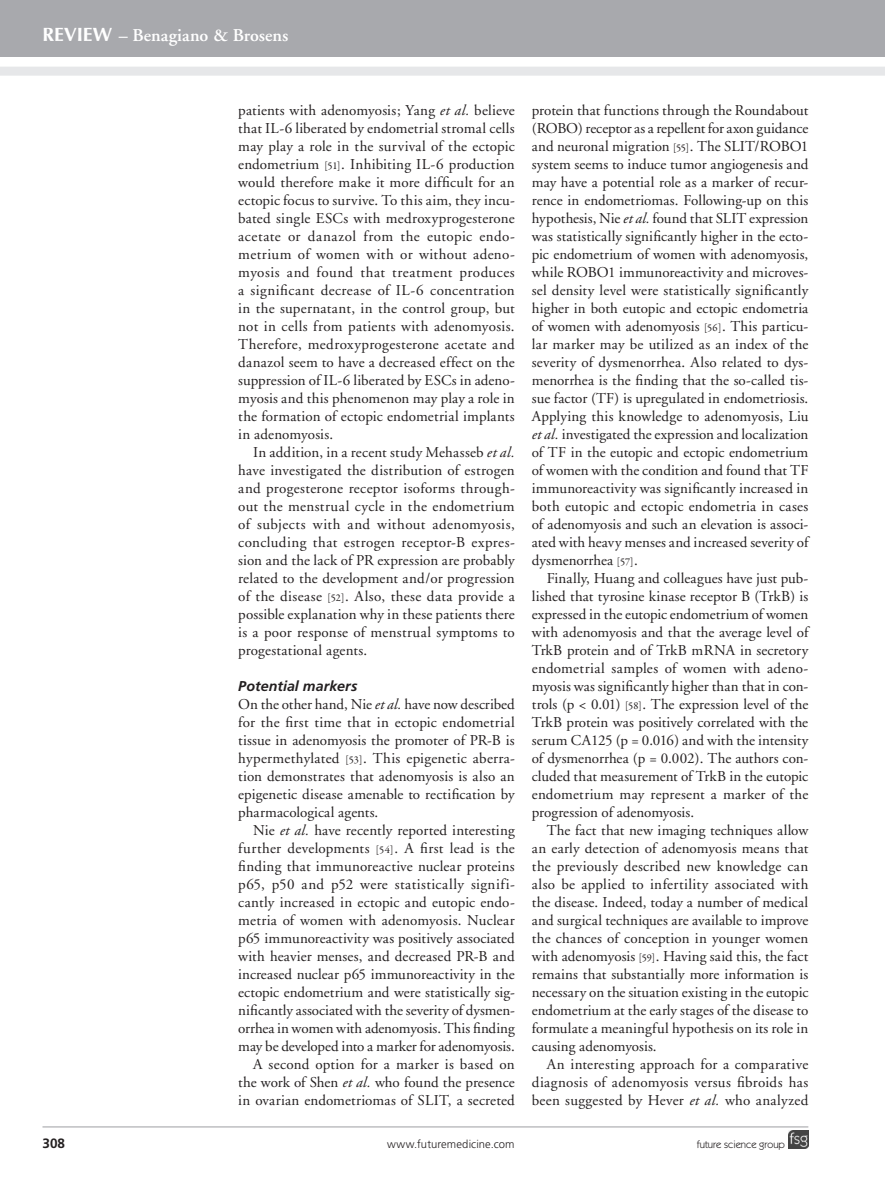
<style>
.page{position:relative;width:885px;height:1191px;background:#fff}
.page>*{position:absolute;margin:0;border:0;box-sizing:border-box;transform-origin:0 0}
.t1{font:30px "Iris UPC Bold";color:#fff}
.t2{font:600 18px "Adobe Garamond";letter-spacing:.005em;color:#fff}
.bodyindent{font:15px/18px "Adobe Garamond";letter-spacing:.005em;color:#231f20;text-align:justify}
.bodyfirst{font:15px/18px "Adobe Garamond";letter-spacing:.01em;color:#231f20;text-align:justify}
.crosshead2{font:italic 700 14.25px "Frutiger";letter-spacing:.005em;color:#231f20}
.t3{font:700 13.5px "Frutiger";color:#231f20}
.t4{font:300 11.25px "Frutiger";letter-spacing:.01em;color:#231f20}
.t5{font:10.5px "Itc Kabel";color:#231f20}
.s1{font-style:italic}
.s2{font-family:"Garamond Premr Pro";font-size:10.5px}
</style>
<div class="page">
<div style="left:0;top:0;width:884px;height:57px;background:#a8a9ad"></div>
<hr style="left:42px;top:1126px;width:766px;height:1px;background:#a8a9ad">
<div style="left:0;top:67px;width:884px;height:9px;background:#e6e7e9"></div>
<img style="left:788px;top:1130px;width:20px;height:18px">
<hr style="left:884px;top:0;width:1px;height:57px;background:#a8a9ad">
<h1 class="t1" style="left:43px;top:13px;width:24px">Review</h1>
<p class="t2" style="left:119px;top:26px;width:171px">– Benagiano &amp; Brosens</p>
<p class="bodyindent" style="left:238px;top:101px;width:278px">patients with adenomyosis; Yang <span class="s1">et al.</span> believe that IL-6 liberated by endometrial stromal cells may play a role in the survival of the ectopic endometrium <span class="s2">[51]</span>. Inhibiting IL-6 production would therefore make it more difficult for an ectopic focus to survive. To this aim, they incu&shy;bated single ESCs with medroxyprogesterone acetate or danazol from the eutopic endo&shy;metrium of women with or without adeno&shy;myosis and found that treatment produces a significant decrease of IL-6 concentration in the supernatant, in the control group, but not in cells from patients with adenomyosis.<br>Therefore, medroxyprogesterone acetate and danazol seem to have a decreased effect on the suppression of IL-6 liberated by ESCs in adeno&shy;myosis and this phenomenon may play a role in the formation of ectopic endometrial implants in adenomyosis.</p>
<p class="bodyindent" style="left:238px;top:443px;width:278px;text-indent:15px">In addition, in a recent study Mehasseb <span class="s1">et al. </span>have investigated the distribution of estrogen and progesterone receptor isoforms through&shy;out the menstrual cycle in the endometrium of subjects with and without adenomyosis, concluding that estrogen receptor-B expres&shy;sion and the lack of PR expression are probably related to the development and/or progression of the disease <span class="s2">[52]</span>. Also, these data provide a possible explanation why in these patients there is a poor response of menstrual symptoms to progestational agents.</p>
<p class="crosshead2" style="left:238px;top:677px;width:121px">Potential markers</p>
<p class="bodyfirst" style="left:238px;top:695px;width:278px">On the other hand, Nie <span class="s1">et al.</span> have now described for the first time that in ectopic endometrial tissue in adenomyosis the promoter of PR-B is hypermethylated <span class="s2">[53]</span>. This epigenetic aberra&shy;tion demonstrates that adenomyosis is also an epigenetic disease amenable to rectification by pharmacological agents.</p>
<p class="bodyindent" style="left:238px;top:821px;width:278px;text-indent:15px">Nie <span class="s1">et al.</span> have recently reported interesting further developments <span class="s2">[54]</span>. A first lead is the finding that immunoreactive nuclear proteins p65, p50 and p52 were statistically signifi&shy;cantly increased in ectopic and eutopic endo&shy;metria of women with adenomyosis. Nuclear p65 immunoreactivity was positively associated with heavier menses, and decreased PR-B and increased nuclear p65 immunoreactivity in the ectopic endometrium and were statistically sig&shy;nificantly associated with the severity of dysmen&shy;orrhea in women with adenomyosis. This finding may be developed into a marker for adenomyosis.</p>
<p class="bodyindent" style="left:238px;top:1055px;width:278px;text-indent:15px">A second option for a marker is based on the work of Shen <span class="s1">et al.</span> who found the presence in ovarian endometriomas of SLIT, a secreted</p>
<p class="bodyindent" style="left:531px;top:101px;width:278px">protein that functions through the Roundabout (ROBO) receptor as a repellent for axon guidance and neuronal migration <span class="s2">[55]</span>. The SLIT/ROBO1 system seems to induce tumor angiogenesis and may have a potential role as a marker of recur&shy;rence in endometriomas. Following-up on this hypothesis, Nie <span class="s1">et al.</span> found that SLIT expression was statistically significantly higher in the ecto&shy;pic endometrium of women with adenomyosis, while ROBO1 immunoreactivity and microves&shy;sel density level were statistically significantly higher in both eutopic and ectopic endometria of women with adenomyosis <span class="s2">[56]</span>. This particu&shy;lar marker may be utilized as an index of the severity of dysmenorrhea. Also related to dys&shy;menorrhea is the finding that the so-called tis&shy;sue factor (TF) is upregulated in endometriosis.<br>Applying this knowledge to adenomyosis, Liu <span class="s1">et al.</span> investigated the expression and localization of TF in the eutopic and ectopic endometrium of women with the condition and found that TF immunoreactivity was significantly increased in both eutopic and ectopic endometria in cases of adenomyosis and such an elevation is associ&shy;ated with heavy menses and increased severity of dysmenorrhea <span class="s2">[57]</span>.</p>
<p class="bodyindent" style="left:531px;top:569px;width:278px;text-indent:15px">Finally, Huang and colleagues have just pub&shy;lished that tyrosine kinase receptor B (TrkB) is expressed in the eutopic endometrium of women with adenomyosis and that the average level of TrkB protein and of TrkB mRNA in secretory endometrial samples of women with adeno&shy;myosis was significantly higher than that in con&shy;trols (p &lt; 0.01) <span class="s2">[58]</span>. The expression level of the TrkB protein was positively correlated with the serum CA125 (p = 0.016) and with the intensity of dysmenorrhea (p = 0.002). The authors con&shy;cluded that measurement of TrkB in the eutopic endometrium may represent a marker of the progression of adenomyosis.</p>
<p class="bodyindent" style="left:531px;top:821px;width:278px;text-indent:15px">The fact that new imaging techniques allow an early detection of adenomyosis means that the previously described new knowledge can also be applied to infertility associated with the disease. Indeed, today a number of medical and surgical techniques are available to improve the chances of conception in younger women with adenomyosis <span class="s2">[59]</span>. Having said this, the fact remains that substantially more information is necessary on the situation existing in the eutopic endometrium at the early stages of the disease to formulate a meaningful hypothesis on its role in causing adenomyosis.</p>
<p class="bodyindent" style="left:531px;top:1055px;width:278px;text-indent:15px">An interesting approach for a comparative diagnosis of adenomyosis versus fibroids has been suggested by Hever <span class="s1">et al.</span> who analyzed</p>
<p class="t3" style="left:43px;top:1135px;width:24px">308</p>
<p class="t4" style="left:387px;top:1138px;width:129px">www.futuremedicine.com</p>
<p class="t5" style="left:696px;top:1138px;width:90px">future science group</p>
</div>
